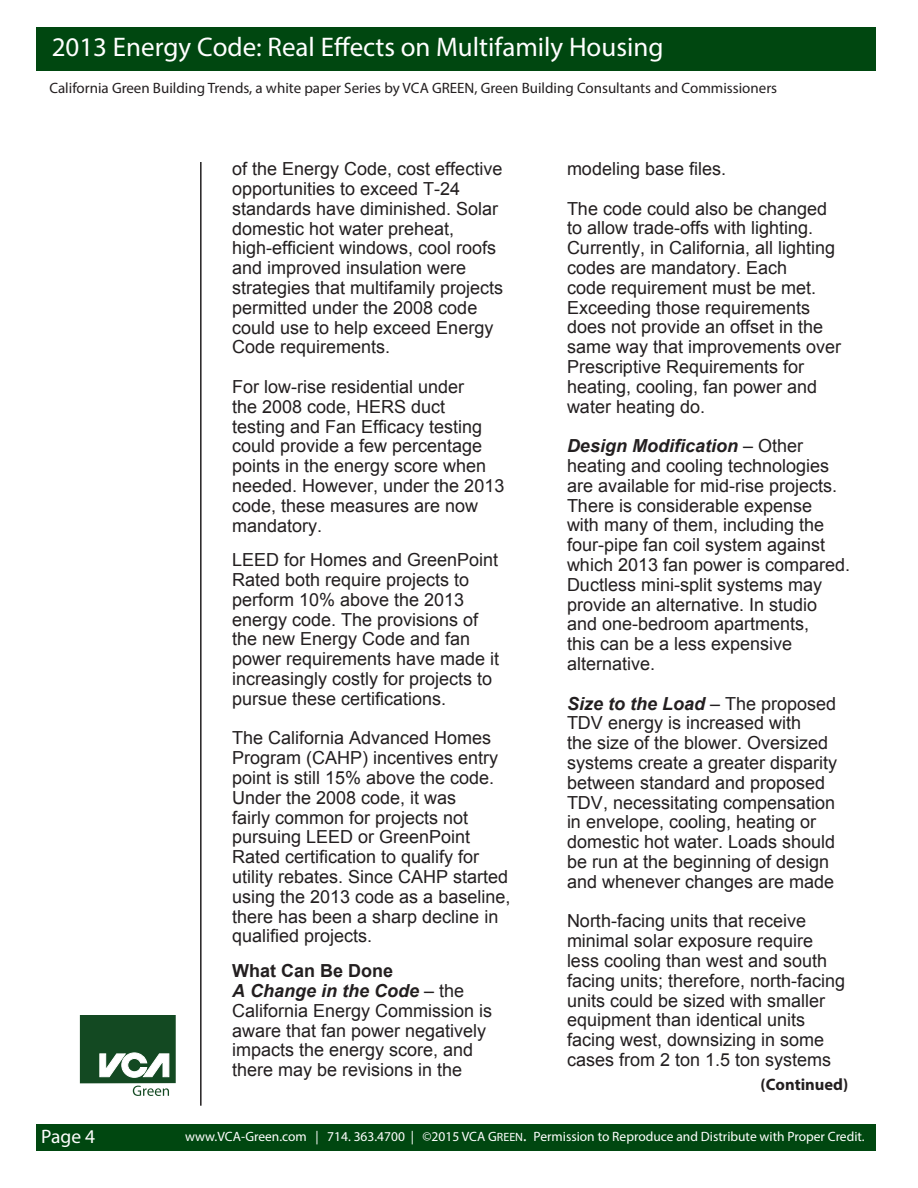
<style>
.page{position:relative;width:918px;height:1188px;background:#fff}
.page>*{position:absolute;margin:0;border:0;box-sizing:border-box;transform-origin:0 0}
.t1{font:27px "Myriad Pro";color:#fff}
.t2{font:19.5px "Myriad Pro";color:#fff}
.t3{font:18px/19.8px "Arial";color:#231f20}
.t4{font:700 16.5px "Myriad Pro";color:#231f20}
.t5{font:15px "Myriad Pro";color:#231f20}
.t6{font:13.5px "Myriad Pro";color:#fff}
.s1{font-weight:700}
.s2{font-weight:700;font-style:italic}
.s3{font-size:12px}
.s4{font-size:16.5px}
</style>
<div class="page">
<div style="left:36px;top:61px;width:839px;height:9px;background:#004710"></div>
<div style="left:36px;top:1124px;width:839px;height:18px;background:#004710"></div>
<div style="left:36px;top:1141px;width:840px;height:10px;background:#004710"></div>
<hr style="left:200px;top:162px;width:2px;height:944px;background:#231f20">
<div style="left:36px;top:27px;width:839px;height:35px;background:#004710"></div>
<svg style="left:79px;top:1015px;width:97px;height:81px"></svg>
<h1 class="t1" style="left:52px;top:31px;width:613px">2013 Energy Code: Real Effects on Multifamily Housing</h1>
<p class="t5" style="left:50px;top:79px;width:729px">California Green Building Trends, a white paper Series by VCA GREEN, Green Building Consultants and Commissioners</p>
<p class="t2" style="left:41px;top:1124px;width:56px">Page 4</p>
<p class="t3" style="left:232px;top:159px;width:273px">of the Energy Code, cost effective opportunities to exceed T-24 standards have diminished. Solar domestic hot water preheat, high-efficient windows, cool roofs and improved insulation were strategies that multifamily projects permitted under the 2008 code could use to help exceed Energy<br>Code requirements.</p>
<p class="t3" style="left:232px;top:377px;width:274px">For low-rise residential under<br>the 2008 code, HERS duct<br>testing and Fan Efficacy testing could provide a few percentage points in the energy score when needed. However, under the 2013 code, these measures are now mandatory.</p>
<p class="t3" style="left:232px;top:550px;width:269px">LEED for Homes and GreenPoint<br>Rated both require projects to perform 10% above the 2013 energy code. The provisions of the new Energy Code and fan power requirements have made it increasingly costly for projects to pursue these certifications.</p>
<p class="t3" style="left:232px;top:728px;width:280px">The California Advanced Homes<br>Program (CAHP) incentives entry point is still 15% above the code.<br>Under the 2008 code, it was<br>fairly common for projects not pursuing LEED or GreenPoint<br>Rated certification to qualify for utility rebates. Since CAHP started using the 2013 code as a baseline, there has been a sharp decline in qualified projects.</p>
<p class="t3" style="left:232px;top:961px;width:262px"><span class="s1">What Can Be Done<br></span><span class="s2">A Change in the Code</span> – the<br>California Energy Commission is aware that fan power negatively impacts the energy score, and there may be revisions in the</p>
<p class="t3" style="left:567px;top:149px;width:262px;line-height:39.6px">modeling base files.<br>The code could also be changed</p>
<p class="t3" style="left:567px;top:218px;width:276px">to allow trade-offs with lighting.<br>Currently, in California, all lighting codes are mandatory. Each<br>code requirement must be met.<br>Exceeding those requirements does not provide an offset in the same way that improvements over<br>Prescriptive Requirements for heating, cooling, fan power and water heating do.</p>
<p class="t3" style="left:567px;top:436px;width:285px"><span class="s2">Design Modification</span> – Other heating and cooling technologies are available for mid-rise projects.<br>There is considerable expense<br>with many of them, including the four-pipe fan coil system against which 2013 fan power is compared.<br>Ductless mini-split systems may provide an alternative. In studio and one-bedroom apartments,<br>this can be a less expensive alternative.</p>
<p class="t3" style="left:567px;top:694px;width:272px"><span class="s2">Size to the Load</span> – The proposed<br>TDV energy is increased with<br>the size of the blower. Oversized systems create a greater disparity between standard and proposed<br>TDV, necessitating compensation in envelope, cooling, heating or domestic hot water. Loads should be run at the beginning of design and whenever changes are made</p>
<p class="t3" style="left:567px;top:911px;width:280px">North-facing units that receive minimal solar exposure require less cooling than west and south facing units; therefore, north-facing units could be sized with smaller equipment than identical units facing west, downsizing in some cases from 2 ton 1.5 ton systems</p>
<p class="t4" style="left:761px;top:1074px;width:89px">(Continued)</p>
<p class="t6" style="left:185px;top:1128px;width:681px">www.VCA-Green.com | 714. 363.4700 | ©2015 VCA G<span class="s3">REEN</span><span class="s4">.</span> Permission to Reproduce and Distribute with Proper Credit.</p>
</div>
